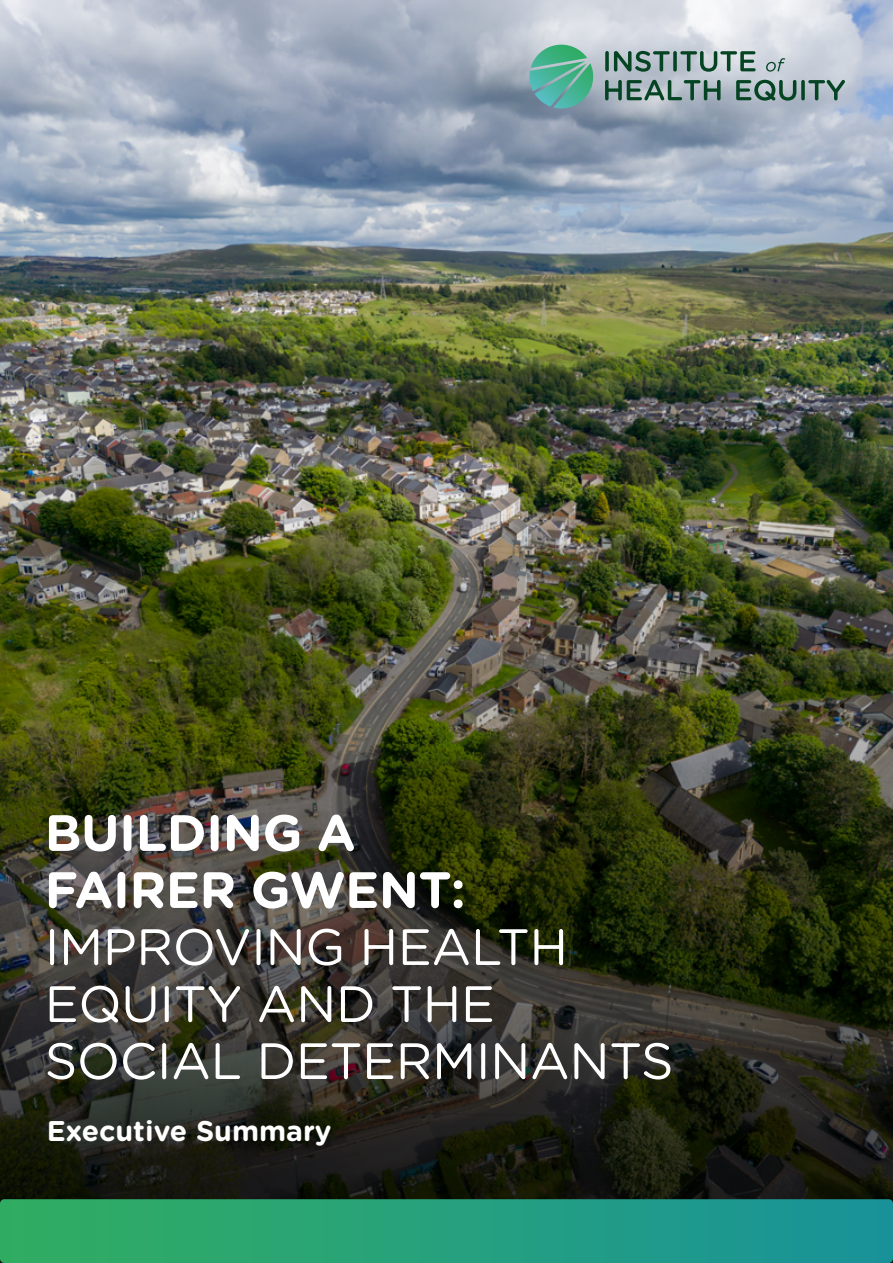
<style>
.page{position:relative;width:893px;height:1263px;background:#fff}
.page>*{position:absolute;margin:0;border:0;box-sizing:border-box;transform-origin:0 0}
.t1{font:51px/57px "Gotham Rounded";letter-spacing:-.01em;color:#fff}
.t2{font:700 51px/57px "Gotham Rounded";letter-spacing:-.01em;color:#fff}
.t3{font:700 28.5px "Gotham Rounded";color:#fff}
</style>
<div class="page">
<img style="left:0;top:0;width:893px;height:236px">
<img style="left:0;top:236px;width:893px;height:963px">
<svg style="left:605px;top:51px;width:4px;height:21px"></svg>
<svg style="left:614px;top:51px;width:56px;height:21px"></svg>
<svg style="left:673px;top:51px;width:4px;height:21px"></svg>
<svg style="left:680px;top:51px;width:76px;height:21px;background:#88a19b"></svg>
<svg style="left:766px;top:58px;width:19px;height:14px"></svg>
<svg style="left:605px;top:80px;width:116px;height:20px;background:#728f8a"></svg>
<svg style="left:736px;top:80px;width:60px;height:21px"></svg>
<svg style="left:801px;top:80px;width:4px;height:20px"></svg>
<svg style="left:808px;top:80px;width:37px;height:20px"></svg>
<svg style="left:529px;top:45px;width:67px;height:63px;background:#65b2a0"></svg>
<svg style="left:0;top:1199px;width:893px;height:64px;background:#259f7c"></svg>
<p class="t2" style="left:45px;top:802px;width:422px">BUILDING A<br>FAIRER GWENT:</p>
<p class="t1" style="left:45px;top:916px;width:630px">IMPROVING HEALTH<br>EQUITY AND THE<br>SOCIAL DETERMINANTS</p>
<p class="t3" style="left:47px;top:1110px;width:286px">Executive Summary</p>
</div>
